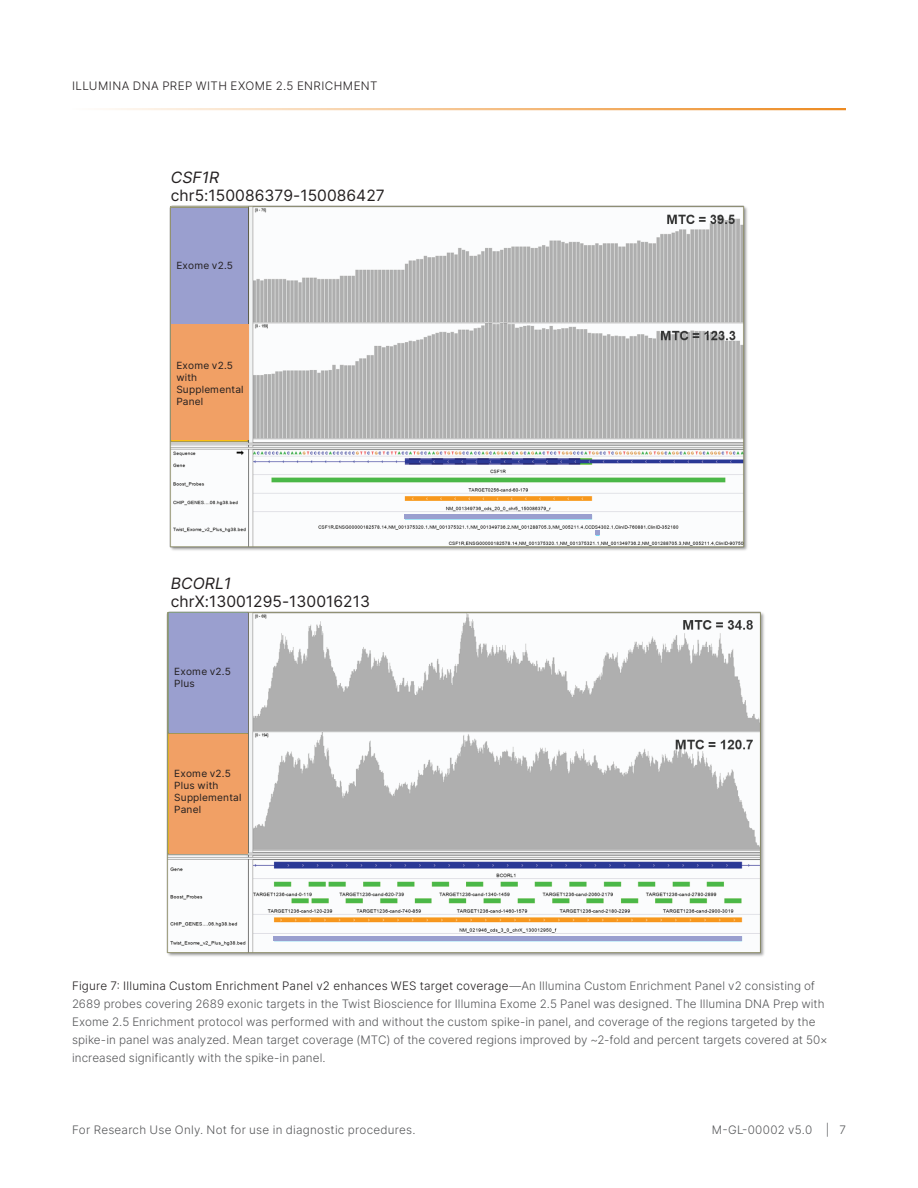
<style>
.page{position:relative;width:918px;height:1188px;background:#fff}
.page>*{position:absolute;margin:0;border:0;box-sizing:border-box;transform-origin:0 0}
.t1{font:15.6px/18.3px "Inter";letter-spacing:.005em;color:#231f20}
.Figure_Caption{font:11.7px/18px "Inter";letter-spacing:.01em;color:#57585a}
.t2{font:11.7px "Inter";letter-spacing:.04em;color:#231f20}
.Figure_Caption-2{font:11.7px "Inter";letter-spacing:.03em;color:#57585a}
.t3{font:9.9px/11.9px "Inter";letter-spacing:.015em;color:#231f20}
.s1{color:#231f20}
</style>
<div class="page">
<hr style="left:72px;top:108px;width:774px;height:2px;background:#ed8b22">
<img style="left:169px;top:205px;width:579px;height:346px">
<div style="left:172px;top:208px;width:76px;height:115px;background:#9a9fcf"></div>
<div style="left:171px;top:324px;width:77px;height:115px;background:#f1a065"></div>
<img style="left:166px;top:611px;width:599px;height:346px">
<div style="left:169px;top:613px;width:79px;height:120px;background:#9a9fcf"></div>
<div style="left:169px;top:735px;width:79px;height:119px;background:#f1a065"></div>
<div style="left:405px;top:514px;width:187px;height:5px;background:#9a9fcf"></div>
<svg style="left:595px;top:530px;width:5px;height:4px"></svg>
<div style="left:273px;top:936px;width:469px;height:5px;background:#9a9fcf"></div>
<p class="t2" style="left:72px;top:77px;width:307px">Illumi na DNA Prep with Exom e 2.5 Enrichm ent</p>
<p class="t1" style="left:171px;top:167px;width:50px">CSF1R</p>
<p class="t1" style="left:171px;top:186px;width:215px">chr5:150086379-150086427</p>
<p class="t3" style="left:176px;top:259px;width:58px">Exome v2.5</p>
<p class="t3" style="left:176px;top:360px;width:69px">Exome v2.5 with<br>Supplemental<br>Panel</p>
<p class="t1" style="left:171px;top:574px;width:201px">BCORL1 chrX:13001295-130016213</p>
<p class="t3" style="left:174px;top:665px;width:58px">Exome v2.5<br>Plus</p>
<p class="t3" style="left:174px;top:767px;width:69px">Exome v2.5<br>Plus with<br>Supplemental<br>Panel</p>
<p class="Figure_Caption" style="left:72px;top:976px;width:757px"><span class="s1">Figure 7: Illumina Custom Enrichment Panel v2 enhances WES target coverage</span>—An Illumina Custom Enrichment Panel v2 consisting of 2689 probes covering 2689 exonic targets in the Twist Bioscience for Illumina Exome 2.5 Panel was designed. The Illumina DNA Prep with Exome 2.5 Enrichment protocol was performed with and without the custom spike-in panel, and coverage of the regions targeted by the spike-in panel was analyzed. Mean target coverage (MTC) of the covered regions improved by ~2-fold and percent targets covered at 50× increased significantly with the spike-in panel.</p>
<p class="Figure_Caption" style="left:72px;top:1120px;width:345px">For Research Use Only. Not for use in diagnostic procedures.</p>
<p class="Figure_Caption-2" style="left:712px;top:1121px;width:136px">M-GL-00002 v5.0 | 7</p>
</div>
